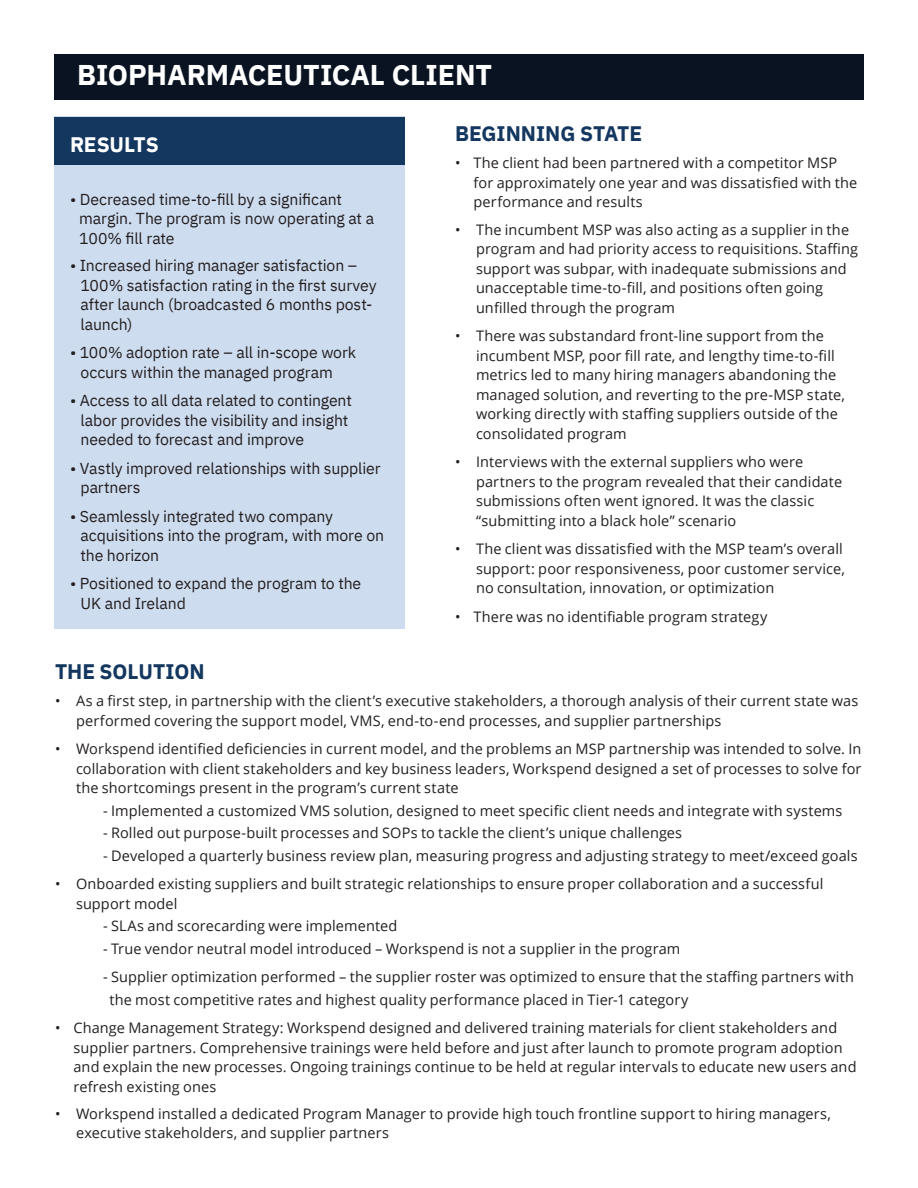
<style>
.page{position:relative;width:918px;height:1188px;background:#fff}
.page>*{position:absolute;margin:0;border:0;box-sizing:border-box;transform-origin:0 0}
.Brochure_Title{font:700 28.5px "IBM Plex Sans";color:#fff}
.Bullet_Copy{font:700 21px "IBM Plex Sans";color:#143760}
.Highlights_Text_-_white_on_Patina{font:700 21px "IBM Plex Sans";letter-spacing:-.005em;color:#fff}
.Highlights_Text_-_white_on_Patina-2{font:15.9px/19.5px "IBM Plex Sans";letter-spacing:-.01em;color:#231f20}
.Bullet_Copy-2{font:14.55px/19.5px "Open Sans";letter-spacing:.01em;color:#231f20}
</style>
<div class="page">
<div style="left:54px;top:117px;width:351px;height:512px;background:#cedcef"></div>
<div style="left:55px;top:54px;width:809px;height:45px;background:#091321"></div>
<div style="left:54px;top:117px;width:351px;height:47px;background:#143760"></div>
<p class="Brochure_Title" style="left:77px;top:52px;width:417px">BIOPHARMACEUTICAL CLIENT</p>
<p class="Highlights_Text_-_white_on_Patina" style="left:70px;top:128px;width:90px">RESULTS</p>
<p class="Highlights_Text_-_white_on_Patina-2" style="left:79px;top:188px;width:296px;text-indent:-9px">• Decreased time-to-fill by a significant margin. The program is now operating at a<br>100% fill rate</p>
<p class="Highlights_Text_-_white_on_Patina-2" style="left:81px;top:254px;width:298px;text-indent:-10px">• Increased hiring manager satisfaction – 100% satisfaction rating in the first survey after launch (broadcasted 6 months post&shy;launch)</p>
<p class="Highlights_Text_-_white_on_Patina-2" style="left:81px;top:341px;width:277px;text-indent:-10px">• 100% adoption rate – all in-scope work occurs within the managed program</p>
<p class="Highlights_Text_-_white_on_Patina-2" style="left:81px;top:389px;width:273px;text-indent:-10px">• Access to all data related to contingent labor provides the visibility and insight needed to forecast and improve</p>
<p class="Highlights_Text_-_white_on_Patina-2" style="left:81px;top:457px;width:302px;text-indent:-10px">• Vastly improved relationships with supplier partners</p>
<p class="Highlights_Text_-_white_on_Patina-2" style="left:81px;top:505px;width:305px;text-indent:-10px">• Seamlessly integrated two company acquisitions into the program, with more on the horizon</p>
<p class="Highlights_Text_-_white_on_Patina-2" style="left:81px;top:572px;width:282px;text-indent:-10px">• Positioned to expand the program to the<br>UK and Ireland</p>
<p class="Bullet_Copy" style="left:455px;top:117px;width:189px">BEGINNING STATE</p>
<p class="Bullet_Copy-2" style="left:473px;top:153px;width:385px;text-indent:-18px">• The client had been partnered with a competitor MSP for approximately one year and was dissatisfied with the performance and results</p>
<p class="Bullet_Copy-2" style="left:476px;top:219px;width:384px;text-indent:-21px">• The incumbent MSP was also acting as a supplier in the program and had priority access to requisitions. Staffing support was subpar, with inadequate submissions and unacceptable time-to-fill, and positions often going unfilled through the program</p>
<p class="Bullet_Copy-2" style="left:476px;top:326px;width:371px;text-indent:-21px">• There was substandard front-line support from the incumbent MSP, poor fill rate, and lengthy time-to-fill metrics led to many hiring managers abandoning the managed solution, and reverting to the pre-MSP state, working directly with staffing suppliers outside of the consolidated program</p>
<p class="Bullet_Copy-2" style="left:476px;top:452px;width:368px;text-indent:-21px">• Interviews with the external suppliers who were partners to the program revealed that their candidate submissions often went ignored. It was the classic “submitting into a black hole” scenario</p>
<p class="Bullet_Copy-2" style="left:476px;top:539px;width:370px;text-indent:-21px">• The client was dissatisfied with the MSP team’s overall support: poor responsiveness, poor customer service, no consultation, innovation, or optimization</p>
<p class="Bullet_Copy-2" style="left:455px;top:606px;width:314px">• There was no identifiable program strategy</p>
<p class="Bullet_Copy" style="left:55px;top:654px;width:151px">THE SOLUTION</p>
<p class="Bullet_Copy-2" style="left:76px;top:691px;width:784px;text-indent:-21px">• As a first step, in partnership with the client’s executive stakeholders, a thorough analysis of their current state was performed covering the support model, VMS, end-to-end processes, and supplier partnerships</p>
<p class="Bullet_Copy-2" style="left:76px;top:739px;width:787px;text-align:justify;text-indent:-21px">• Workspend identified deficiencies in current model, and the problems an MSP partnership was intended to solve. In collaboration with client stakeholders and key business leaders, Workspend designed a set of processes to solve for the shortcomings present in the program’s current state</p>
<p class="Bullet_Copy-2" style="left:103px;top:800px;width:741px">- Implemented a customized VMS solution, designed to meet specific client needs and integrate with systems</p>
<p class="Bullet_Copy-2" style="left:103px;top:823px;width:581px">- Rolled out purpose-built processes and SOPs to tackle the client’s unique challenges</p>
<p class="Bullet_Copy-2" style="left:103px;top:845px;width:756px">- Developed a quarterly business review plan, measuring progress and adjusting strategy to meet/exceed goals</p>
<p class="Bullet_Copy-2" style="left:76px;top:874px;width:749px;text-indent:-21px">• Onboarded existing suppliers and built strategic relationships to ensure proper collaboration and a successful support model</p>
<p class="Bullet_Copy-2" style="left:103px;top:916px;width:296px">- SLAs and scorecarding were implemented</p>
<p class="Bullet_Copy-2" style="left:103px;top:938px;width:579px">- True vendor neutral model introduced – Workspend is not a supplier in the program</p>
<p class="Bullet_Copy-2" style="left:103px;top:967px;width:753px">- Supplier optimization performed – the supplier roster was optimized to ensure that the staffing partners with</p>
<p class="Bullet_Copy-2" style="left:109px;top:989px;width:581px">the most competitive rates and highest quality performance placed in Tier-1 category</p>
<p class="Bullet_Copy-2" style="left:73px;top:1018px;width:785px;text-indent:-18px">• Change Management Strategy: Workspend designed and delivered training materials for client stakeholders and supplier partners. Comprehensive trainings were held before and just after launch to promote program adoption and explain the new processes. Ongoing trainings continue to be held at regular intervals to educate new users and refresh existing ones</p>
<p class="Bullet_Copy-2" style="left:76px;top:1104px;width:756px;text-indent:-21px">• Workspend installed a dedicated Program Manager to provide high touch frontline support to hiring managers, executive stakeholders, and supplier partners</p>
</div>
